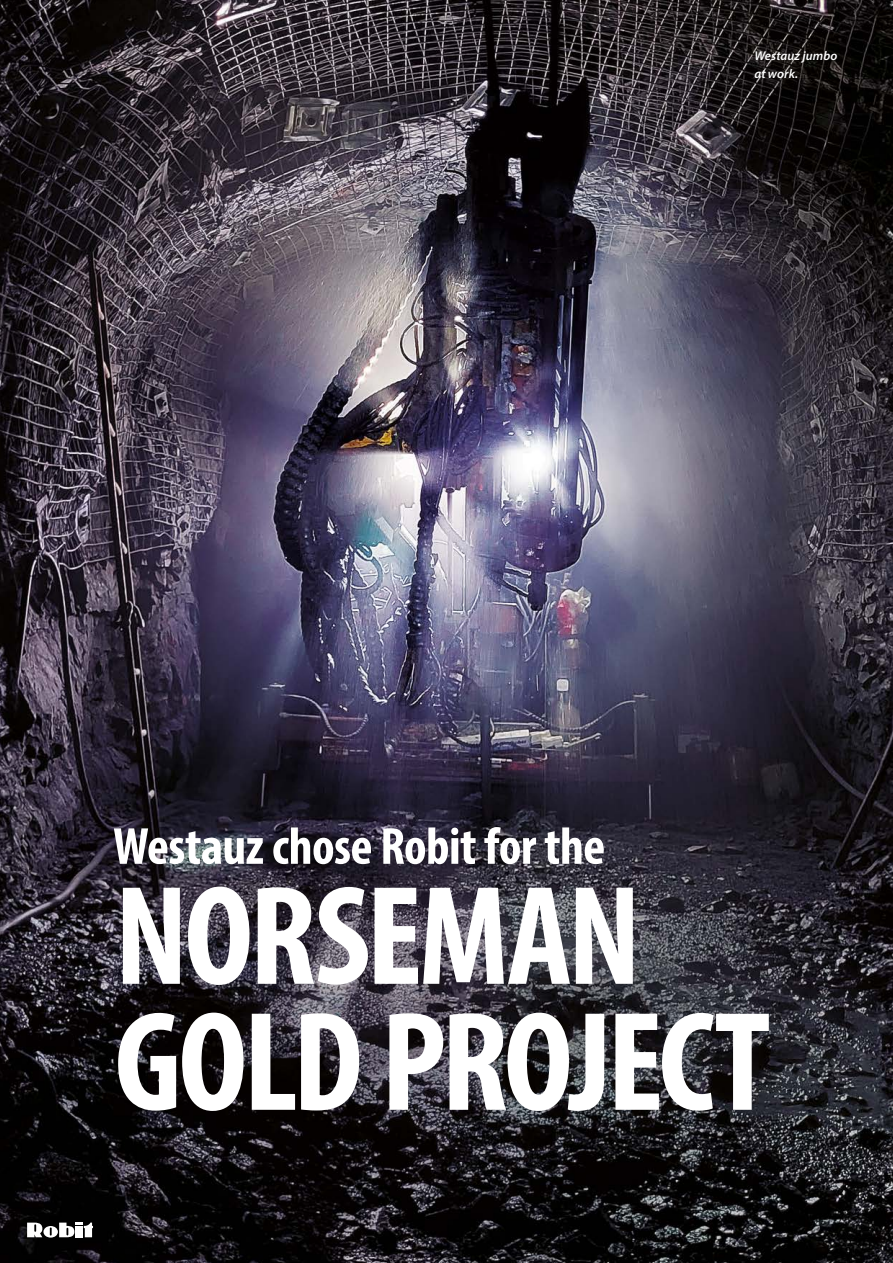
<style>
.page{position:relative;width:893px;height:1263px;background:#fff}
.page>*{position:absolute;margin:0;border:0;box-sizing:border-box;transform-origin:0 0}
.t1{font:700 condensed 142.5px/126px "Myriad Pro";letter-spacing:-.025em;color:#fff}
.t2{font:700 condensed 52.5px "Myriad Pro";letter-spacing:-.01em;color:#fff}
.t3{font:italic 600 12.75px/18px "Myriad Pro";letter-spacing:.01em;color:#fff}
</style>
<div class="page">
<img style="left:0;top:0;width:893px;height:1263px">
<svg style="left:27px;top:1222px;width:66px;height:15px"></svg>
<div style="left:75px;top:1226px;width:8px;height:11px;background:#fff"></div>
<p class="t3" style="left:754px;top:47px;width:85px">Westauz jumbo at work.</p>
<p class="t2" style="left:113px;top:813px;width:493px">Westauz chose Robit for the</p>
<h1 class="t1" style="left:115px;top:870px;width:657px">NORSEMAN<br>GOLD PROJECT</h1>
</div>
